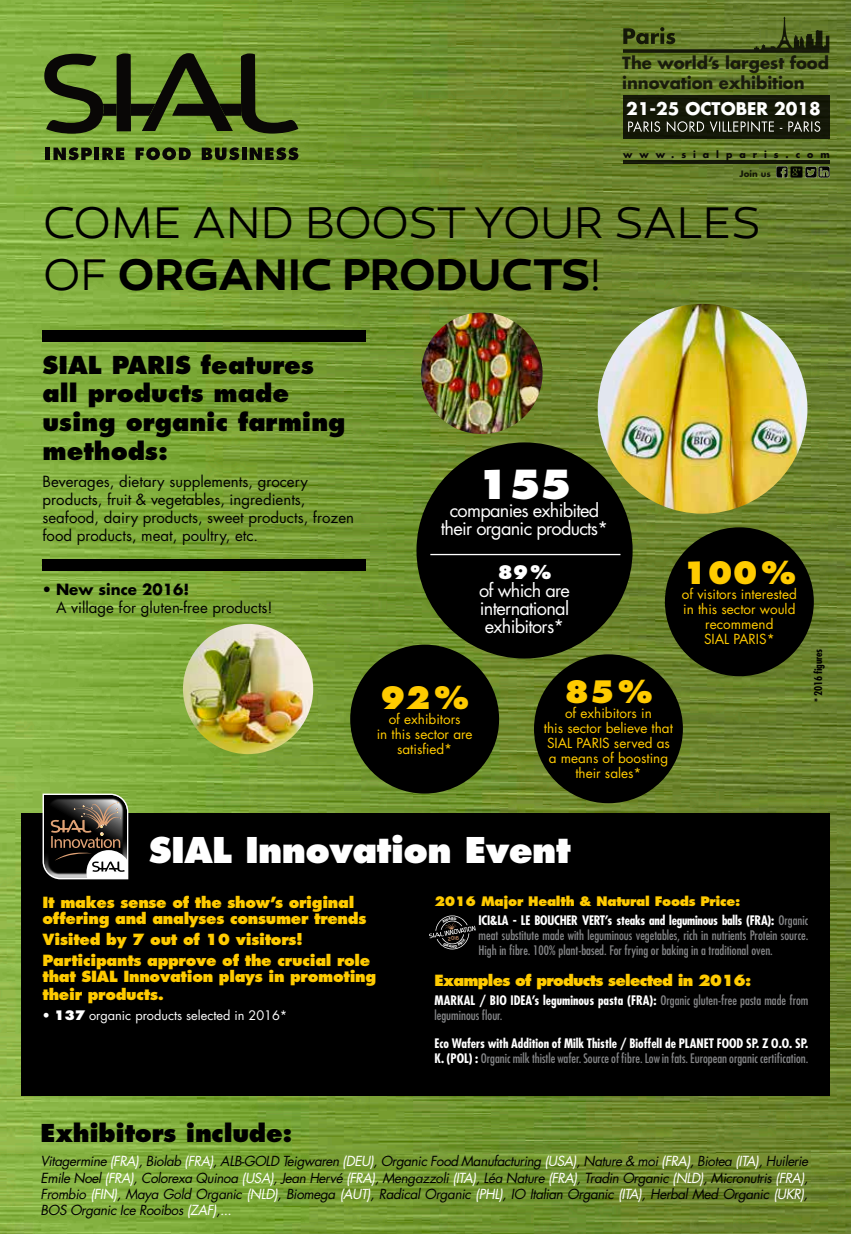
<style>
.page{position:relative;width:851px;height:1234px;background:#fff}
.page>*{position:absolute;margin:0;border:0;box-sizing:border-box;transform-origin:0 0}
.t1{font:300 45px/52.5px "Canaro";letter-spacing:-.015em;color:#000}
.t2{font:800 38.85px "Futura";color:#fff}
.t3{font:800 34.5px "Futura";letter-spacing:-.02em;color:#fff}
.t4{font:800 30px "Futura";color:#ffcb00}
.t5{font:800 24px/28.8px "Futura";color:#000}
.t6{font:18.15px/18.1px "Futura";letter-spacing:-.04em;color:#fff;text-align:center}
.t7{font:800 18.15px "Futura";color:#fff}
.t8{font:700 16.95px "Futura";color:#fff}
.t9{font:700 16.5px/19.8px "Futura";letter-spacing:-.005em;color:rgb(9 7 6/.83)}
.t10{font:15px/18px "Futura";color:#000}
.t11{font:800 15px/16.5px "Futura";letter-spacing:-.02em;color:#ffcb00}
.t12{font:800 15px "Futura";letter-spacing:-.05em;color:#ffcb00}
.t13{font:italic 13.5px/16.2px "Futura";letter-spacing:-.03em;color:#000;text-align:justify}
.t14{font:13.5px/15px "Futura";color:#ffcb00;text-align:center}
.t15{font:condensed 12.75px/15px "Futura";color:#868789}
.t16{font:700 condensed 12.75px/19.2px "Futura";letter-spacing:-.02em;color:#fff}
.t17{font:12.75px "Futura";color:#fff}
.t18{font:700 condensed 10.5px "Futura";letter-spacing:-.02em;color:#000}
.t19{font:700 9.45px "Futura";letter-spacing:.74em;color:#090706}
.t20{font:700 8.55px "Futura";color:#090706}
.t21{font:500 4.95px "Digital";color:#e0a275}
.s1{font-weight:600}
.s2{font-weight:700}
.s3{font-weight:800}
.s4{font-weight:800;font-stretch:normal;color:#ffcb00}
.s5{font-weight:400;color:#868789}
.s6{font-weight:700;color:#fff}
.s7{color:#fff}
</style>
<div class="page">
<img style="left:0;top:0;width:850px;height:1233px">
<svg style="left:44px;top:53px;width:254px;height:81px"></svg>
<hr style="left:46px;top:147px;width:4px;height:13px;background:#090706">
<svg style="left:53px;top:147px;width:39px;height:13px"></svg>
<div style="left:94px;top:147px;width:5px;height:13px;background:#090706"></div>
<svg style="left:102px;top:147px;width:22px;height:13px"></svg>
<svg style="left:135px;top:147px;width:56px;height:13px"></svg>
<svg style="left:202px;top:147px;width:37px;height:13px"></svg>
<hr style="left:242px;top:147px;width:4px;height:13px;background:#090706">
<svg style="left:249px;top:147px;width:49px;height:13px"></svg>
<div style="left:43px;top:330px;width:323px;height:11px;background:#000"></div>
<img style="left:183px;top:623px;width:130px;height:131px;border-radius:65px">
<img style="left:597px;top:304px;width:210px;height:209px;border-radius:105px">
<img style="left:421px;top:312px;width:121px;height:122px;border-radius:61px">
<div style="left:21px;top:812px;width:808px;height:283px;background:#000"></div>
<svg style="left:43px;top:793px;width:85px;height:86px"></svg>
<div style="left:350px;top:644px;width:149px;height:149px;background:#000;border-radius:50%"></div>
<div style="left:664px;top:527px;width:149px;height:149px;background:#000;border-radius:50%"></div>
<div style="left:534px;top:654px;width:148px;height:149px;background:#000;border-radius:50%"></div>
<div style="left:43px;top:558px;width:323px;height:12px;background:#000"></div>
<div style="left:416px;top:442px;width:216px;height:216px;background:#000;border-radius:50%"></div>
<hr style="left:430px;top:553px;width:190px;height:2px;background:#fff">
<div style="left:623px;top:95px;width:206px;height:43px;background:#141808"></div>
<hr style="left:622px;top:161px;width:207px;height:3px;background:#090706">
<svg style="left:628px;top:121px;width:32px;height:11px"></svg>
<svg style="left:666px;top:121px;width:107px;height:11px"></svg>
<svg style="left:788px;top:121px;width:32px;height:11px"></svg>
<svg style="left:623px;top:16px;width:206px;height:37px"></svg>
<svg style="left:776px;top:167px;width:11px;height:11px"></svg>
<svg style="left:804px;top:166px;width:25px;height:12px"></svg>
<img style="left:789px;top:165px;width:14px;height:14px">
<svg style="left:429px;top:915px;width:46px;height:34px"></svg>
<p class="t9" style="left:622px;top:53px;width:208px">The world’s largest food innovation exhibition</p>
<p class="t8" style="left:626px;top:97px;width:196px">21-25 OCTOBER 2018</p>
<p class="t19" style="left:623px;top:148px;width:208px">www.sialparis.com</p>
<p class="t20" style="left:739px;top:168px;width:33px">Join us</p>
<h1 class="t1" style="left:43px;top:197px;width:720px">COME AND BOOST YOUR SALES<br>OF <span class="s1">ORGANIC PRODUCTS</span>!</h1>
<h3 class="t5" style="left:43px;top:350px;width:304px">SIAL PARIS features all products made using organic farming methods:</h3>
<p class="t10" style="left:43px;top:472px;width:313px">Beverages, dietary supplements, grocery products, fruit &amp; vegetables, ingredients, seafood, dairy products, sweet products, frozen food products, meat, poultry, etc.</p>
<p class="t10" style="left:56px;top:580px;width:218px;text-indent:-14px">• <span class="s2">New since 2016!<br></span>A village for gluten-free products!</p>
<h2 class="t2" style="left:477px;top:459px;width:95px">155</h2>
<h3 class="t6" style="left:441px;top:501px;width:169px">companies exhibited their organic products*</h3>
<h3 class="t7" style="left:498px;top:560px;width:55px">89%</h3>
<h3 class="t6" style="left:479px;top:581px;width:92px;text-align:justify">of which are international exhibitors*</h3>
<h3 class="t4" style="left:682px;top:553px;width:114px">100%</h3>
<p class="t14" style="left:683px;top:601px;width:114px">in this sector would recommend<br>SIAL PARIS*</p>
<p class="t14" style="left:681px;top:586px;width:116px">of visitors interested</p>
<h3 class="t4" style="left:380px;top:678px;width:90px">92%</h3>
<p class="t14" style="left:376px;top:711px;width:97px">of exhibitors<br>in this sector are satisfied*</p>
<h3 class="t4" style="left:564px;top:672px;width:90px">85%</h3>
<p class="t14" style="left:544px;top:705px;width:130px">of exhibitors in<br>this sector believe that<br>SIAL PARIS served as a means of boosting their sales*</p>
<p class="t18" style="left:811px;top:702px;width:55px;rotate:-90deg">* 2016 figures</p>
<h3 class="t3" style="left:149px;top:827px;width:423px">SIAL Innovation Event</h3>
<p class="t11" style="left:43px;top:893px;width:325px">It makes sense of the show’s original offering and analyses consumer trends</p>
<p class="t11" style="left:43px;top:928px;width:329px;line-height:20.7px">Visited by 7 out of 10 visitors!<br>Participants approve of the crucial role</p>
<p class="t11" style="left:43px;top:967px;width:335px;line-height:18px">that SIAL Innovation plays in promoting their products.</p>
<p class="t17" style="left:43px;top:1006px;width:246px">• <span class="s3">137</span> organic products selected in 2016*</p>
<p class="t16" style="left:478px;top:891px;width:331px;text-indent:-44px"><span class="s4">2016 Major Health &amp; Natural Foods Price:<br></span>ICI&amp;LA - LE BOUCHER VERT’s steaks and leguminous balls (FRA): <span class="s5">Organic</span></p>
<p class="t15" style="left:478px;top:927px;width:331px">meat substitute made with leguminous vegetables, rich in nutrients Protein source.<br>High in fibre. 100% plant-based. For frying or baking in a traditional oven.</p>
<p class="t12" style="left:434px;top:970px;width:318px">Examples of products selected in 2016:</p>
<p class="t15" style="left:434px;top:992px;width:375px"><span class="s6">MARKAL / BIO IDEA’s leguminous pasta (FRA):</span> Organic gluten-free pasta made from leguminous flour.</p>
<p class="t15" style="left:434px;top:1035px;width:375px"><span class="s6">Eco Wafers with Addition of Milk Thistle / BioffelI de PLANET FOOD SP. Z O.O. SP.<br>K. (POL) :</span> Organic milk thistle wafer. Source of fibre. Low in fats. European organic certification.</p>
<p class="t21" style="left:447px;top:936px;width:13px;rotate:-10deg">2 016</p>
<h3 class="t5" style="left:41px;top:1117px;width:253px">Exhibitors include:</h3>
<p class="t13" style="left:41px;top:1153px;width:769px">Vitagermine <span class="s7">(FRA)</span>, Biolab <span class="s7">(FRA)</span>, ALB-GOLD Teigwaren <span class="s7">(DEU)</span>, Organic Food Manufacturing <span class="s7">(USA)</span>, Nature &amp; moi <span class="s7">(FRA)</span>, Biotea <span class="s7">(ITA)</span>, Huilerie Emile Noel <span class="s7">(FRA)</span>, Colorexa Quinoa <span class="s7">(USA)</span>, Jean Hervé <span class="s7">(FRA)</span>, Mengazzoli <span class="s7">(ITA)</span>, Léa Nature <span class="s7">(FRA)</span>, Tradin Organic <span class="s7">(NLD)</span>, Micronutris <span class="s7">(FRA)</span>, Frombio <span class="s7">(FIN)</span>, Maya Gold Organic <span class="s7">(NLD)</span>, Biomega <span class="s7">(AUT)</span>, Radical Organic <span class="s7">(PHL)</span>, IO Italian Organic <span class="s7">(ITA)</span>, Herbal Med Organic <span class="s7">(UKR)</span>, BOS Organic Ice Rooibos <span class="s7">(ZAF)</span>,<span class="s7">...</span></p>
</div>
